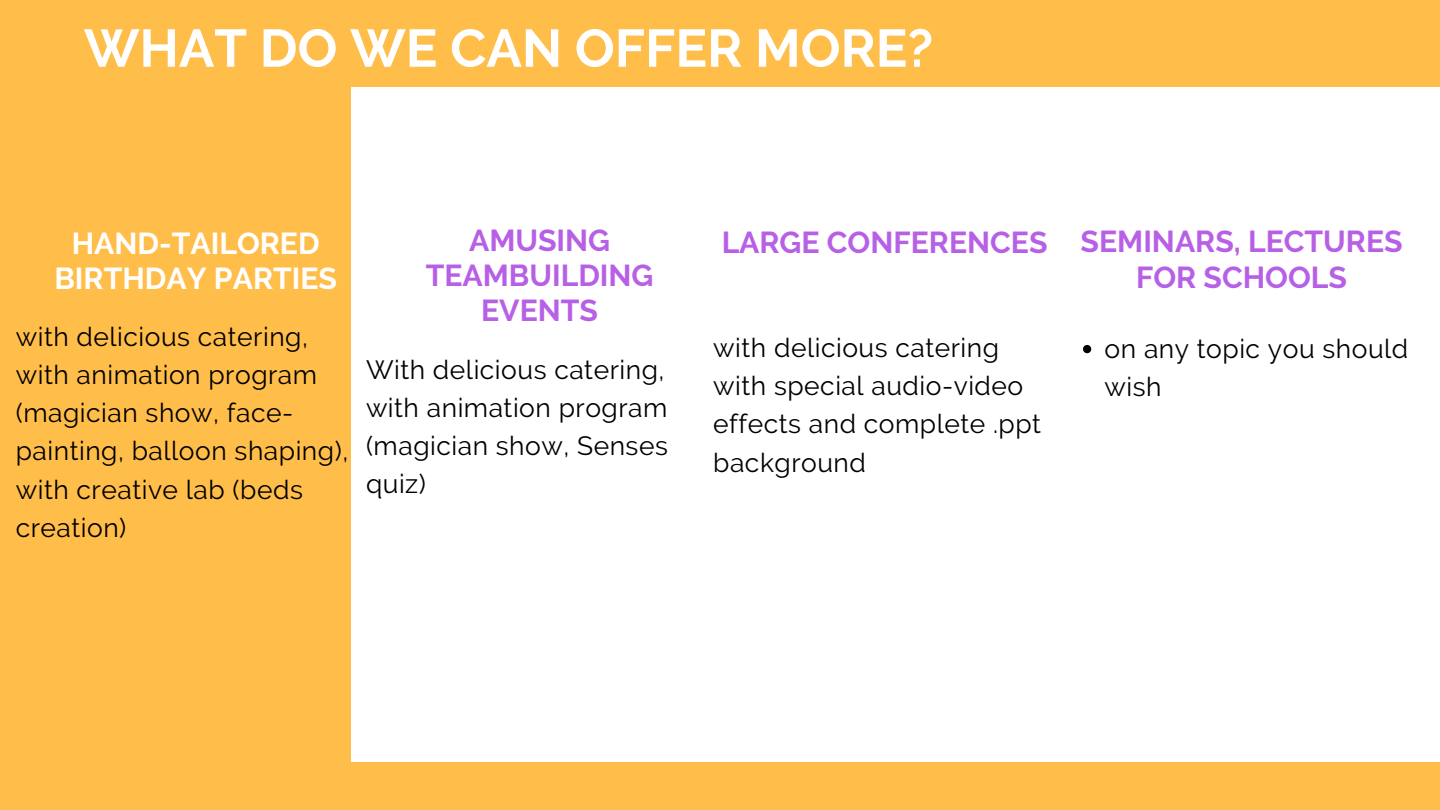
<style>
.page{position:relative;width:1440px;height:810px;background:#ffbd4a}
.page>*{position:absolute;margin:0;border:0;box-sizing:border-box;transform-origin:0 0}
.t1{font:700 52.8px "Raleway";color:#fff}
.t2{font:700 30.2px/35.2px "Raleway";color:#b760e6;text-align:center}
.t3{font:700 30.2px/35.2px "Raleway";color:#fff;text-align:center}
.t4{font:26.4px/38.2px "Raleway";letter-spacing:.02em;color:#000}
</style>
<div class="page">
<div style="left:352px;top:87px;width:1088px;height:675px;background:#fff"></div>
<svg style="left:1083px;top:345px;width:8px;height:8px"></svg>
<h1 class="t1" style="left:84px;top:17px;width:851px">WHAT DO WE CAN OFFER MORE?</h1>
<p class="t3" style="left:54px;top:226px;width:284px">HAND-TAILORED<br>BIRTHDAY PARTIES</p>
<p class="t4" style="left:16px;top:317px;width:334px">with delicious catering, with animation program (magician show, face&shy;painting, balloon shaping), with creative lab (beds creation)</p>
<p class="t2" style="left:426px;top:223px;width:229px">AMUSING<br>TEAMBUILDING<br>EVENTS</p>
<p class="t4" style="left:366px;top:350px;width:303px">With delicious catering, with animation program (magician show, Senses quiz)</p>
<p class="t2" style="left:722px;top:225px;width:327px">LARGE CONFERENCES</p>
<p class="t4" style="left:713px;top:329px;width:329px">with delicious catering with special audio-video effects and complete .ppt background</p>
<p class="t2" style="left:1081px;top:224px;width:324px">SEMINARS, LECTURES<br>FOR SCHOOLS</p>
<p class="t4" style="left:1105px;top:329px;width:305px">on any topic you should wish</p>
</div>
